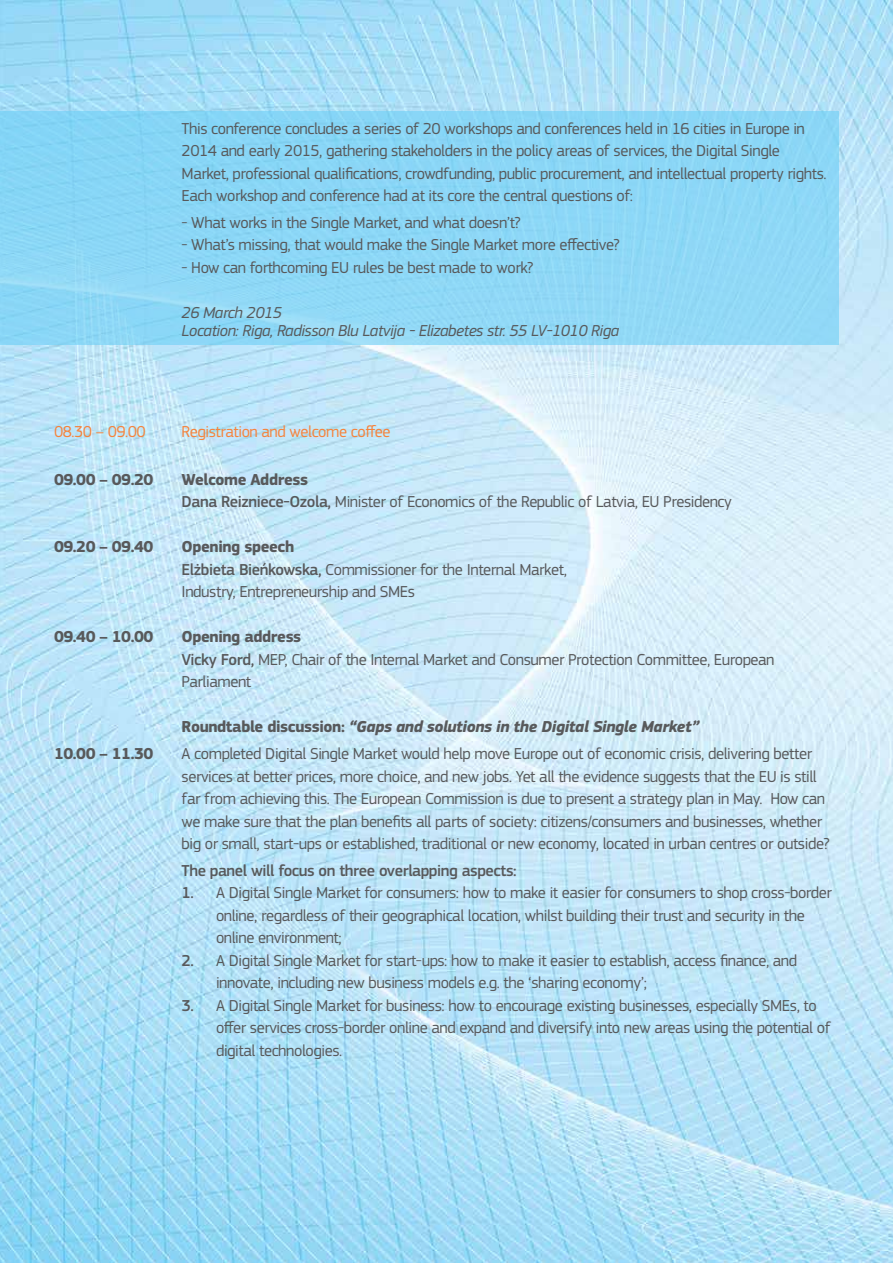
<style>
.page{position:relative;width:893px;height:1263px;background:#fff}
.page>*{position:absolute;margin:0;border:0;box-sizing:border-box;transform-origin:0 0}
.t1{font:16.5px/22.5px "EC Square Sans Pro";letter-spacing:-.025em;color:#58595b}
.t2{font:italic 16.5px/18px "EC Square Sans Pro";letter-spacing:-.025em;color:#58595b}
.t3{font:italic 700 16.5px "EC Square Sans Pro";letter-spacing:-.025em;color:#58595b}
.t4{font:700 16.5px "EC Square Sans Pro";letter-spacing:-.025em;color:#58595b}
.t5{font:500 16.5px "EC Square Sans Pro";letter-spacing:-.025em;color:#58595b}
.t6{font:16.5px "EC Square Sans Pro";letter-spacing:-.025em;color:#f5833c}
.s1{font-weight:700}
.s2{font-weight:500}
.s3{font-style:normal}
</style>
<div class="page">
<img style="left:0;top:0;width:893px;height:1263px">
<div style="left:0;top:111px;width:839px;height:233px;background:#8cd7f6"></div>
<p class="t1" style="left:182px;top:117px;width:646px">This conference concludes a series of 20 workshops and conferences held in 16 cities in Europe in 2014 and early 2015, gathering stakeholders in the policy areas of services, the Digital Single Market, professional qualifications, crowdfunding, public procurement, and intellectual property rights.<br>Each workshop and conference had at its core the central questions of:</p>
<p class="t1" style="left:182px;top:211px;width:341px">- What works in the Single Market, and what doesn’t?</p>
<p class="t1" style="left:182px;top:234px;width:439px">- What’s missing, that would make the Single Market more effective?</p>
<p class="t1" style="left:182px;top:256px;width:353px">- How can forthcoming EU rules be best made to work?</p>
<p class="t2" style="left:182px;top:303px;width:439px">26 March 2015<br>Location: Riga, Radisson Blu Latvija - Elizabetes str. 55 LV-1010 Riga</p>
<p class="t6" style="left:54px;top:422px;width:93px">08.30 – 09.00</p>
<p class="t6" style="left:182px;top:422px;width:210px">Registration and welcome coffee</p>
<p class="t4" style="left:54px;top:469px;width:101px">09.00 – 09.20</p>
<p class="t1" style="left:182px;top:468px;width:552px"><span class="s1">Welcome Address<br></span><span class="s2">Dana Reizniece-Ozola,</span> Minister of Economics of the Republic of Latvia, EU Presidency</p>
<p class="t4" style="left:54px;top:537px;width:101px">09.20 – 09.40</p>
<p class="t1" style="left:182px;top:536px;width:387px"><span class="s1">Opening speech<br></span><span class="s2">Elżbieta Bieńkowska,</span> Commissioner for the Internal Market,<br>Industry, Entrepreneurship and SMEs</p>
<p class="t4" style="left:54px;top:627px;width:101px">09.40 – 10.00</p>
<p class="t1" style="left:182px;top:626px;width:594px"><span class="s1">Opening address<br></span><span class="s2">Vicky Ford,</span> MEP, Chair of the Internal Market and Consumer Protection Committee, European<br>Parliament</p>
<p class="t3" style="left:182px;top:717px;width:519px"><span class="s3">Roundtable discussion:</span> “Gaps and solutions in the Digital Single Market”</p>
<p class="t4" style="left:54px;top:744px;width:101px">10.00 – 11.30</p>
<p class="t1" style="left:182px;top:742px;width:649px">A completed Digital Single Market would help move Europe out of economic crisis, delivering better services at better prices, more choice, and new jobs. Yet all the evidence suggests that the EU is still far from achieving this. The European Commission is due to present a strategy plan in May. How can we make sure that the plan benefits all parts of society: citizens/consumers and businesses, whether big or small, start-ups or established, traditional or new economy, located in urban centres or outside?</p>
<p class="t5" style="left:182px;top:861px;width:337px">The panel will focus on three overlapping aspects:</p>
<p class="t1" style="left:216px;top:882px;width:617px;text-indent:-34px"><span class="s2">1.</span> A Digital Single Market for consumers: how to make it easier for consumers to shop cross-border online, regardless of their geographical location, whilst building their trust and security in the online environment;</p>
<p class="t1" style="left:216px;top:949px;width:583px;text-indent:-34px"><span class="s2">2.</span> A Digital Single Market for start-ups: how to make it easier to establish, access finance, and innovate, including new business models e.g. the ‘sharing economy’;</p>
<p class="t1" style="left:216px;top:994px;width:616px;text-indent:-34px"><span class="s2">3.</span> A Digital Single Market for business: how to encourage existing businesses, especially SMEs, to offer services cross-border online and expand and diversify into new areas using the potential of digital technologies.</p>
</div>
